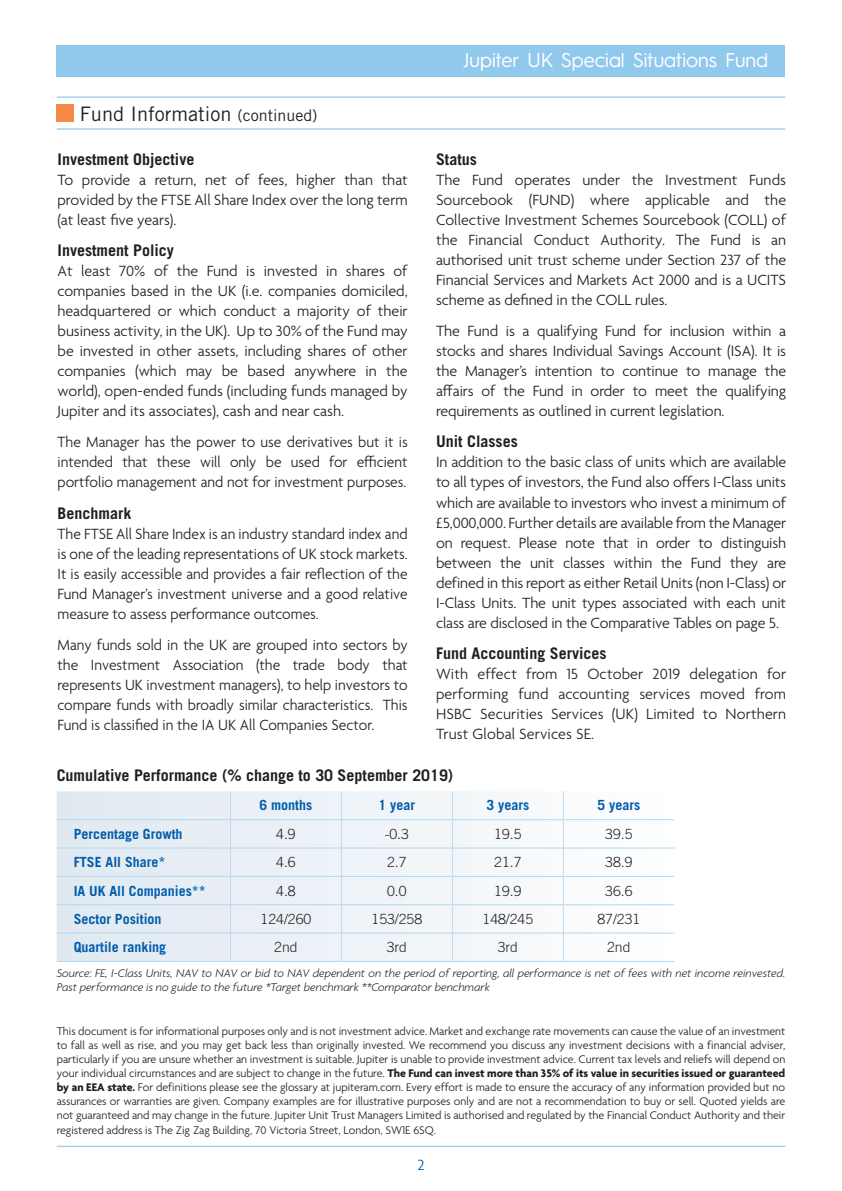
<style>
.page{position:relative;width:842px;height:1191px;background:#fff}
.page>*{position:absolute;margin:0;border:0;box-sizing:border-box;transform-origin:0 0}
.t1{font:20px "Hurme Geometric Sans 3";color:#fff}
.t2{font:20px "Trade Gothic LT Std";color:#231f20}
.t3{font:300 16px/20px "Agenda";color:#231f20;text-align:justify}
.t4{font:700 16px "Trade Gothic LT Std";color:#231f20}
.t5{font:300 16px "Agenda";color:#015dab}
.t6{font:700 14px "Trade Gothic LT Std";color:#015dab}
.t7{font:300 14px "Trade Gothic LT Std";color:#231f20}
.t8{font:300 12px/14px "Agenda";color:#231f20;text-align:justify}
.t9{font:italic 300 12px/14px "Agenda";color:#231f20}
.s1{font-size:16px}
.s2{font-weight:700}
</style>
<div class="page">
<hr style="left:57px;top:1145px;width:728px;height:2px;background:#a5d2f0">
<div style="left:57px;top:45px;width:728px;height:32px;background:#91c9ed"></div>
<hr style="left:57px;top:96px;width:728px;height:2px;background:#a5d2f0">
<hr style="left:57px;top:128px;width:728px;height:2px;background:#a5d2f0">
<div style="left:57px;top:104px;width:17px;height:17px;background:#f68945"></div>
<hr style="left:57px;top:961px;width:173px;height:1px;background:#b1d8f2">
<hr style="left:230px;top:961px;width:111px;height:1px;background:#b1d8f2">
<hr style="left:341px;top:961px;width:111px;height:1px;background:#b1d8f2">
<hr style="left:452px;top:961px;width:111px;height:1px;background:#b1d8f2">
<hr style="left:563px;top:961px;width:111px;height:1px;background:#b1d8f2">
<svg style="left:57px;top:791px;width:617px;height:170px"></svg>
<p class="t1" style="left:463px;top:46px;width:306px">Jupiter UK Special Situations Fund</p>
<p class="t2" style="left:80px;top:102px;width:239px">Fund Information <span class="s1">(continued)</span></p>
<p class="t4" style="left:58px;top:149px;width:138px">Investment Objective</p>
<p class="t3" style="left:58px;top:170px;width:352px">To provide a return, net of fees, higher than that provided by the FTSE All Share Index over the long term (at least five years).</p>
<p class="t4" style="left:58px;top:240px;width:118px">Investment Policy</p>
<p class="t3" style="left:58px;top:262px;width:352px">At least 70% of the Fund is invested in shares of companies based in the UK (i.e. companies domiciled, headquartered or which conduct a majority of their business activity, in the UK). Up to 30% of the Fund may be invested in other assets, including shares of other companies (which may be based anywhere in the world), open-ended funds (including funds managed by Jupiter and its associates), cash and near cash.</p>
<p class="t3" style="left:58px;top:433px;width:352px">The Manager has the power to use derivatives but it is intended that these will only be used for efficient portfolio management and not for investment purposes.</p>
<p class="t4" style="left:58px;top:503px;width:75px">Benchmark</p>
<p class="t3" style="left:58px;top:525px;width:352px">The FTSE All Share Index is an industry standard index and is one of the leading representations of UK stock markets.<br>It is easily accessible and provides a fair reflection of the Fund Manager’s investment universe and a good relative measure to assess performance outcomes.</p>
<p class="t3" style="left:58px;top:636px;width:352px">Many funds sold in the UK are grouped into sectors by the Investment Association (the trade body that represents UK investment managers), to help investors to compare funds with broadly similar characteristics. This Fund is classified in the IA UK All Companies Sector.</p>
<p class="t4" style="left:436px;top:149px;width:42px">Status</p>
<p class="t3" style="left:436px;top:170px;width:352px">The Fund operates under the Investment Funds Sourcebook (FUND) where applicable and the Collective Investment Schemes Sourcebook (COLL) of the Financial Conduct Authority. The Fund is an authorised unit trust scheme under Section 237 of the Financial Services and Markets Act 2000 and is a UCITS scheme as defined in the COLL rules.</p>
<p class="t3" style="left:436px;top:322px;width:352px">The Fund is a qualifying Fund for inclusion within a stocks and shares Individual Savings Account (ISA). It is the Manager’s intention to continue to manage the affairs of the Fund in order to meet the qualifying requirements as outlined in current legislation.</p>
<p class="t4" style="left:436px;top:432px;width:83px">Unit Classes</p>
<p class="t3" style="left:436px;top:453px;width:352px">In addition to the basic class of units which are available to all types of investors, the Fund also offers I-Class units which are available to investors who invest a minimum of £5,000,000. Further details are available from the Manager on request. Please note that in order to distinguish between the unit classes within the Fund they are defined in this report as either Retail Units (non I-Class) or I-Class Units. The unit types associated with each unit class are disclosed in the Comparative Tables on page 5.</p>
<p class="t4" style="left:436px;top:643px;width:172px">Fund Accounting Services</p>
<p class="t3" style="left:436px;top:665px;width:352px">With effect from 15 October 2019 delegation for performing fund accounting services moved from HSBC Securities Services (UK) Limited to Northern Trust Global Services SE.</p>
<p class="t4" style="left:57px;top:765px;width:398px">Cumulative Performance (% change to 30 September 2019)</p>
<p class="t6" style="left:259px;top:796px;width:54px">6 months</p>
<p class="t6" style="left:379px;top:796px;width:38px">1 year</p>
<p class="t6" style="left:486px;top:796px;width:44px">3 years</p>
<p class="t6" style="left:597px;top:796px;width:44px">5 years</p>
<p class="t6" style="left:74px;top:825px;width:110px">Percentage Growth</p>
<p class="t7" style="left:276px;top:825px;width:21px">4.9</p>
<p class="t7" style="left:385px;top:825px;width:26px">-0.3</p>
<p class="t7" style="left:494px;top:825px;width:29px">19.5</p>
<p class="t7" style="left:605px;top:825px;width:29px">39.5</p>
<p class="t6" style="left:74px;top:853px;width:93px">FTSE All Share*</p>
<p class="t7" style="left:276px;top:854px;width:21px">4.6</p>
<p class="t7" style="left:387px;top:854px;width:21px">2.7</p>
<p class="t7" style="left:494px;top:854px;width:29px">21.7</p>
<p class="t7" style="left:605px;top:854px;width:29px">38.9</p>
<p class="t6" style="left:74px;top:882px;width:134px">IA UK All Companies**</p>
<p class="t7" style="left:276px;top:882px;width:21px">4.8</p>
<p class="t7" style="left:387px;top:882px;width:21px">0.0</p>
<p class="t7" style="left:494px;top:882px;width:29px">19.9</p>
<p class="t7" style="left:605px;top:882px;width:29px">36.6</p>
<p class="t6" style="left:74px;top:910px;width:89px">Sector Position</p>
<p class="t7" style="left:261px;top:910px;width:52px">124/260</p>
<p class="t7" style="left:372px;top:910px;width:52px">153/258</p>
<p class="t7" style="left:483px;top:910px;width:52px">148/245</p>
<p class="t7" style="left:597px;top:910px;width:44px">87/231</p>
<p class="t6" style="left:74px;top:938px;width:94px">Quartile ranking</p>
<p class="t7" style="left:274px;top:939px;width:25px">2nd</p>
<p class="t7" style="left:387px;top:939px;width:22px">3rd</p>
<p class="t7" style="left:498px;top:939px;width:22px">3rd</p>
<p class="t7" style="left:607px;top:939px;width:25px">2nd</p>
<p class="t9" style="left:57px;top:966px;width:730px">Source: FE, I-Class Units, NAV to NAV or bid to NAV dependent on the period of reporting, all performance is net of fees with net income reinvested.<br>Past performance is no guide to the future *Target benchmark **Comparator benchmark</p>
<p class="t8" style="left:57px;top:1025px;width:730px">This document is for informational purposes only and is not investment advice. Market and exchange rate movements can cause the value of an investment to fall as well as rise, and you may get back less than originally invested. We recommend you discuss any investment decisions with a financial adviser, particularly if you are unsure whether an investment is suitable. Jupiter is unable to provide investment advice. Current tax levels and reliefs will depend on your individual circumstances and are subject to change in the future. <span class="s2">The Fund can invest more than 35% of its value in securities issued or guaranteed by an EEA state.</span> For definitions please see the glossary at jupiteram.com. Every effort is made to ensure the accuracy of any information provided but no assurances or warranties are given. Company examples are for illustrative purposes only and are not a recommendation to buy or sell. Quoted yields are not guaranteed and may change in the future. Jupiter Unit Trust Managers Limited is authorised and regulated by the Financial Conduct Authority and their registered address is The Zig Zag Building, 70 Victoria Street, London, SW1E 6SQ.</p>
<p class="t5" style="left:417px;top:1156px;width:9px">2</p>
</div>
